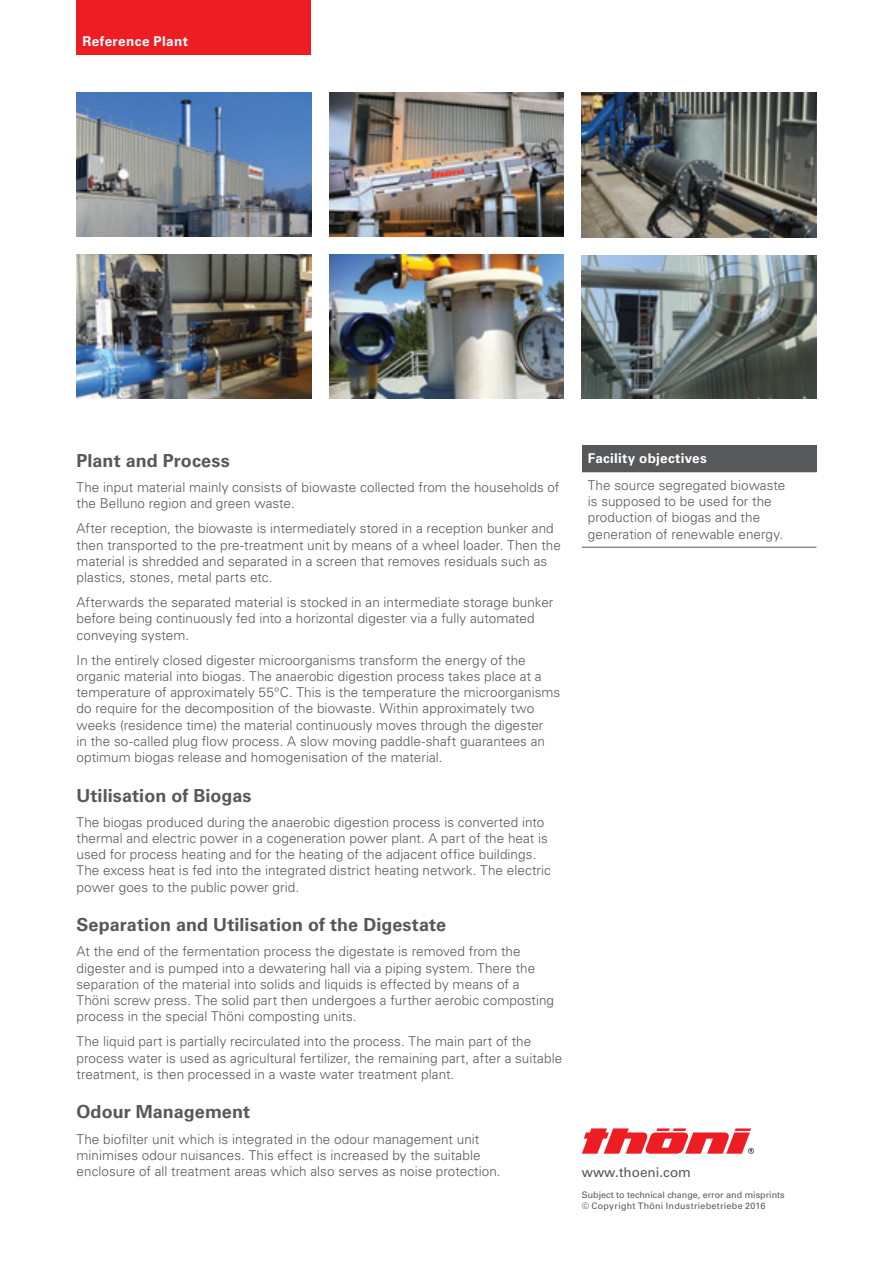
<style>
.page{position:relative;width:893px;height:1263px;background:#fff}
.page>*{position:absolute;margin:0;border:0;box-sizing:border-box;transform-origin:0 0}
.t1{font:700 18px "Univers LT Std";letter-spacing:.005em;color:#57585a}
.t2{font:300 13.5px/16.2px "Univers LT Std";letter-spacing:.005em;color:#57585a}
.t3{font:700 13.5px "Univers LT Std";letter-spacing:.025em;color:#fff}
.t4{font:13.5px "Univers LT Std";color:#57585a}
.t5{font:9px/10.8px "Univers LT Std";color:#57585a}
</style>
<div class="page">
<div style="left:582px;top:445px;width:234px;height:27px;background:#57585a"></div>
<hr style="left:582px;top:547px;width:234px;height:1px;background:#57585a">
<img style="left:77px;top:254px;width:234px;height:145px">
<img style="left:329px;top:254px;width:235px;height:145px">
<img style="left:582px;top:93px;width:234px;height:144px">
<img style="left:77px;top:93px;width:234px;height:143px">
<img style="left:329px;top:93px;width:235px;height:143px">
<img style="left:582px;top:255px;width:234px;height:144px">
<div style="left:77px;top:0;width:234px;height:54px;background:#ee1d23"></div>
<svg style="left:582px;top:1128px;width:172px;height:26px"></svg>
<p class="t3" style="left:83px;top:33px;width:107px">Reference Plant</p>
<h1 class="t1" style="left:77px;top:450px;width:155px">Plant and Process</h1>
<p class="t2" style="left:77px;top:479px;width:484px">The input material mainly consists of biowaste collected from the households of the Belluno region and green waste.</p>
<p class="t2" style="left:77px;top:520px;width:486px">After reception, the biowaste is intermediately stored in a reception bunker and then transported to the pre-treatment unit by means of a wheel loader. Then the material is shredded and separated in a screen that removes residuals such as plastics, stones, metal parts etc.</p>
<p class="t2" style="left:77px;top:594px;width:478px">Afterwards the separated material is stocked in an intermediate storage bunker before being continuously fed into a horizontal digester via a fully automated conveying system.</p>
<p class="t2" style="left:77px;top:652px;width:485px">In the entirely closed digester microorganisms transform the energy of the organic material into biogas. The anaerobic digestion process takes place at a temperature of approximately 55°C. This is the temperature the microorganisms do require for the decomposition of the biowaste. Within approximately two weeks (residence time) the material continuously moves through the digester<br>in the so-called plug flow process. A slow moving paddle-shaft guarantees an optimum biogas release and homogenisation of the material.</p>
<h1 class="t1" style="left:77px;top:785px;width:177px">Utilisation of Biogas</h1>
<p class="t2" style="left:77px;top:814px;width:476px">The biogas produced during the anaerobic digestion process is converted into thermal and electric power in a cogeneration power plant. A part of the heat is used for process heating and for the heating of the adjacent office buildings.<br>The excess heat is fed into the integrated district heating network. The electric power goes to the public power grid.</p>
<h1 class="t1" style="left:77px;top:914px;width:371px">Separation and Utilisation of the Digestate</h1>
<p class="t2" style="left:77px;top:943px;width:479px">At the end of the fermentation process the digestate is removed from the digester and is pumped into a dewatering hall via a piping system. There the separation of the material into solids and liquids is effected by means of a Thöni screw press. The solid part then undergoes a further aerobic composting process in the special Thöni composting units.</p>
<p class="t2" style="left:77px;top:1033px;width:487px">The liquid part is partially recirculated into the process. The main part of the process water is used as agricultural fertilizer, the remaining part, after a suitable treatment, is then processed in a waste water treatment plant.</p>
<h1 class="t1" style="left:77px;top:1101px;width:175px">Odour Management</h1>
<p class="t2" style="left:77px;top:1131px;width:426px">The biofilter unit which is integrated in the odour management unit minimises odour nuisances. This effect is increased by the suitable enclosure of all treatment areas which also serves as noise protection.</p>
<p class="t3" style="left:588px;top:451px;width:120px">Facility objectives</p>
<p class="t2" style="left:588px;top:477px;width:199px">The source segregated biowaste is supposed to be used for the production of biogas and the generation of renewable energy.</p>
<p class="t4" style="left:582px;top:1164px;width:111px">www.thoeni.com</p>
<p class="t5" style="left:582px;top:1189px;width:204px">Subject to technical change, error and misprints © Copyright Thöni Industriebetriebe 2016</p>
</div>
